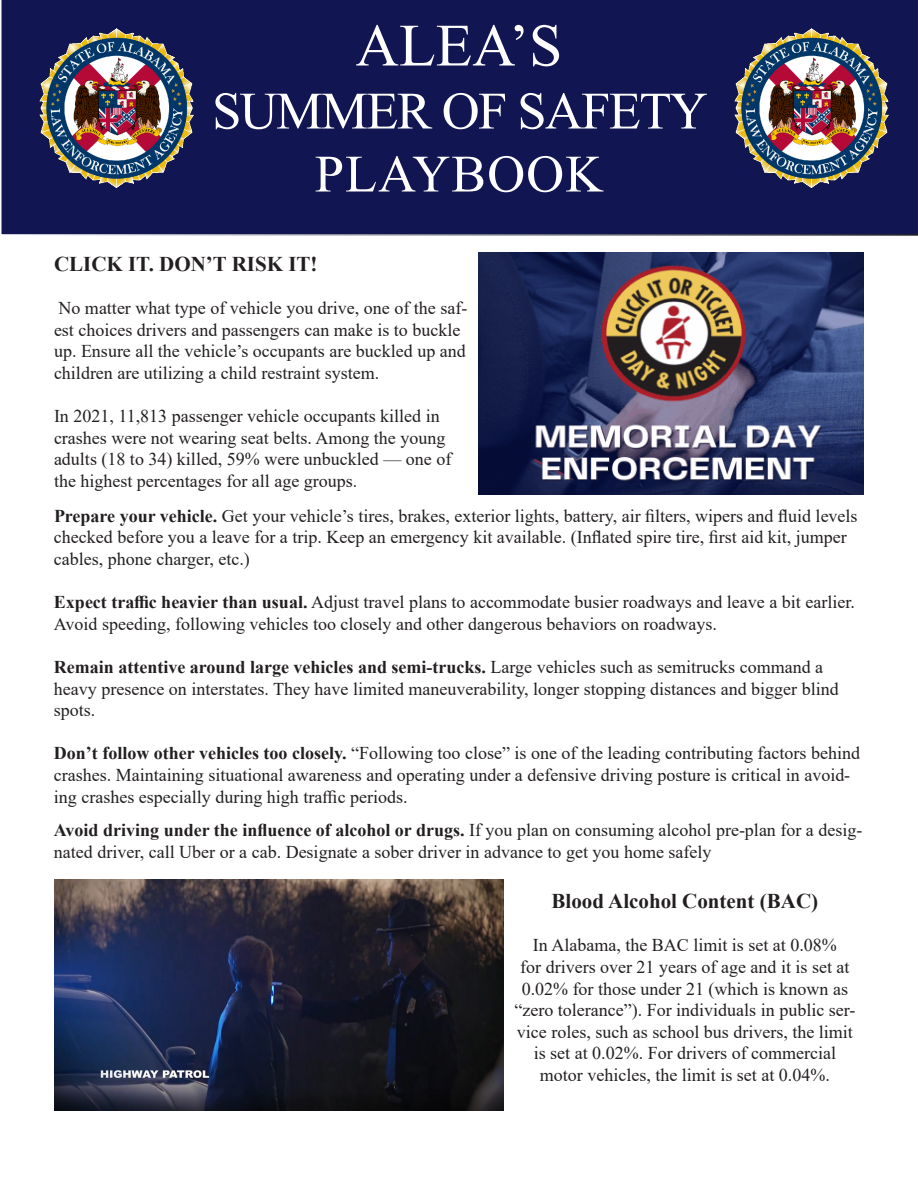
<style>
.page{position:relative;width:918px;height:1188px;background:#fff}
.page>*{position:absolute;margin:0;border:0;box-sizing:border-box;transform-origin:0 0}
.t1{font:60px "Times New Roman";color:#fff}
.t2{font:52.5px "Times New Roman";letter-spacing:-.03em;color:#fff}
.t3{font:52.5px "Times New Roman";letter-spacing:.02em;color:#fff}
.t4{font:700 21px "Times New Roman";color:#231f20}
.t5{font:18px/21.6px "Times New Roman";color:#231f20}
.s1{font-weight:700}
</style>
<div class="page">
<div style="left:1px;top:0;width:917px;height:236px;background:#111653"></div>
<img style="left:39px;top:29px;width:154px;height:159px">
<img style="left:735px;top:29px;width:154px;height:159px">
<img style="left:479px;top:252px;width:385px;height:242px">
<img style="left:54px;top:880px;width:449px;height:231px">
<p class="t1" style="left:356px;top:3px;width:208px">ALEA’S</p>
<p class="t2" style="left:212px;top:74px;width:497px">SUMMER OF SAFETY</p>
<p class="t3" style="left:315px;top:137px;width:290px">PLAYBOOK</p>
<p class="t4" style="left:54px;top:249px;width:265px">CLICK IT. DON’T RISK IT!</p>
<p class="t5" style="left:54px;top:297px;width:415px">No matter what type of vehicle you drive, one of the saf&shy;est choices drivers and passengers can make is to buckle up. Ensure all the vehicle’s occupants are buckled up and children are utilizing a child restraint system.</p>
<p class="t5" style="left:54px;top:405px;width:399px">In 2021, 11,813 passenger vehicle occupants killed in crashes were not wearing seat belts. Among the young adults (18 to 34) killed, 59% were unbuckled — one of the highest percentages for all age groups.</p>
<p class="t5" style="left:54px;top:504px;width:805px"><span class="s1">Prepare your vehicle.</span> Get your vehicle’s tires, brakes, exterior lights, battery, air filters, wipers and fluid levels checked before you a leave for a trip. Keep an emergency kit available. (Inflated spire tire, first aid kit, jumper cables, phone charger, etc.)</p>
<p class="t5" style="left:54px;top:591px;width:802px"><span class="s1">Expect traffic heavier than usual.</span> Adjust travel plans to accommodate busier roadways and leave a bit earlier.<br>Avoid speeding, following vehicles too closely and other dangerous behaviors on roadways.</p>
<p class="t5" style="left:54px;top:656px;width:786px"><span class="s1">Remain attentive around large vehicles and semi-trucks.</span> Large vehicles such as semitrucks command a heavy presence on interstates. They have limited maneuverability, longer stopping distances and bigger blind spots.</p>
<p class="t5" style="left:54px;top:742px;width:808px"><span class="s1">Don’t follow other vehicles too closely.</span> “Following too close” is one of the leading contributing factors behind crashes. Maintaining situational awareness and operating under a defensive driving posture is critical in avoid&shy;ing crashes especially during high traffic periods.</p>
<p class="t5" style="left:54px;top:819px;width:810px"><span class="s1">Avoid driving under the influence of alcohol or drugs.</span> If you plan on consuming alcohol pre-plan for a desig&shy;nated driver, call Uber or a cab. Designate a sober driver in advance to get you home safely</p>
<p class="t4" style="left:552px;top:886px;width:268px">Blood Alcohol Content (BAC)</p>
<p class="t5" style="left:514px;top:934px;width:342px;text-align:center">In Alabama, the BAC limit is set at 0.08%<br>for drivers over 21 years of age and it is set at 0.02% for those under 21 (which is known as “zero tolerance”). For individuals in public ser&shy;vice roles, such as school bus drivers, the limit is set at 0.02%. For drivers of commercial motor vehicles, the limit is set at 0.04%.</p>
</div>
